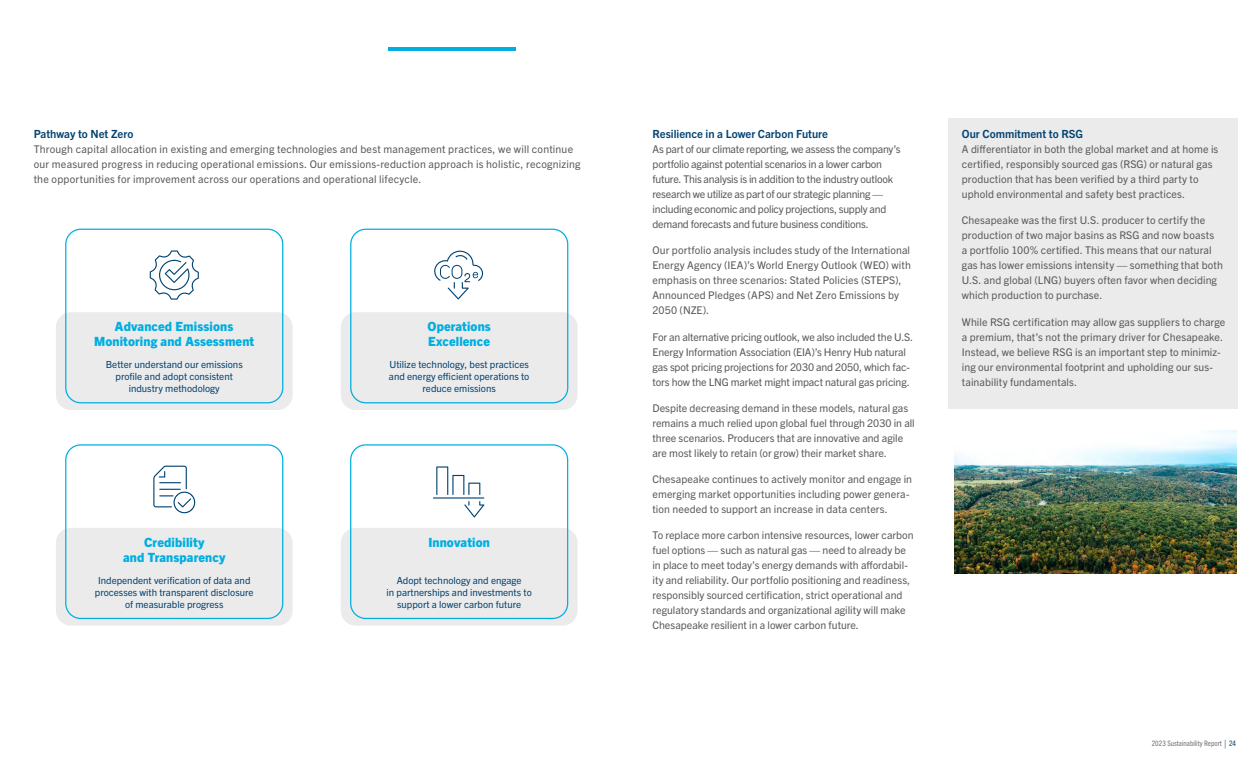
<style>
.page{position:relative;width:1260px;height:765px;background:#fff}
.page>*{position:absolute;margin:0;border:0;box-sizing:border-box;transform-origin:0 0}
.t1{font:800 12.75px/15.2px "Trade Gothic Next LT Pro";letter-spacing:.01em;color:#00aee0;text-align:center}
.t2{font:700 11.25px "Trade Gothic Next LT Pro";color:#004270}
.t3{font:10.62px/15px "Trade Gothic Next LT Pro";letter-spacing:.005em;color:#58595b}
.t4{font:10.62px/15px "Trade Gothic Next LT Pro";letter-spacing:-.02em;color:#58595b}
.t5{font:10.62px/15px "Trade Gothic Next LT Pro";letter-spacing:-.015em;color:#58595b}
.t6{font:9.75px/11.8px "Trade Gothic Next LT Pro";color:#004270;text-align:center}
.t7{font:condensed 7.5px "Trade Gothic Next LT Pro";color:#6e6f72}
.s1{font-size:11.25px}
.s2{color:#004270}
</style>
<div class="page">
<hr style="left:388px;top:47px;width:127px;height:4px;background:#00aee0">
<div style="left:949px;top:118px;width:289px;height:291px;background:#ebebec"></div>
<div style="left:56px;top:312px;width:237px;height:98px;background:#ebebec;border-radius:15px"></div>
<svg style="left:150px;top:250px;width:49px;height:50px"></svg>
<div style="left:65px;top:229px;width:218px;height:174px;border:1px solid #00aee0;border-radius:15px"></div>
<div style="left:56px;top:528px;width:237px;height:98px;background:#ebebec;border-radius:15px"></div>
<svg style="left:153px;top:466px;width:42px;height:47px"></svg>
<div style="left:65px;top:444px;width:218px;height:175px;border:1px solid #00aee0;border-radius:15px"></div>
<div style="left:341px;top:528px;width:237px;height:98px;background:#ebebec;border-radius:15px"></div>
<div style="left:350px;top:444px;width:218px;height:175px;border:1px solid #00aee0;border-radius:15px"></div>
<svg style="left:436px;top:466px;width:44px;height:29px"></svg>
<hr style="left:433px;top:497px;width:51px;height:2px;background:#004270">
<svg style="left:464px;top:501px;width:20px;height:16px"></svg>
<div style="left:341px;top:312px;width:237px;height:98px;background:#ebebec;border-radius:15px"></div>
<svg style="left:434px;top:251px;width:49px;height:48px"></svg>
<div style="left:350px;top:229px;width:218px;height:174px;border:1px solid #00aee0;border-radius:15px"></div>
<img style="left:955px;top:431px;width:281px;height:143px">
<p class="t2" style="left:34px;top:126px;width:101px">Pathway to Net Zero</p>
<p class="t3" style="left:34px;top:141px;width:548px">Through capital allocation in existing and emerging technologies and best management practices, we will continue our measured progress in reducing operational emissions. Our emissions-reduction approach is holistic, recognizing the opportunities for improvement across our operations and operational lifecycle.</p>
<p class="t1" style="left:94px;top:318px;width:162px">Advanced Emissions<br>Monitoring and Assessment</p>
<p class="t6" style="left:106px;top:358px;width:138px">Better understand our emissions profile and adopt consistent industry methodology</p>
<p class="t1" style="left:123px;top:533px;width:104px">Credibility<br>and Transparency</p>
<p class="t6" style="left:95px;top:574px;width:160px">Independent verification of data and processes with transparent disclosure of measurable progress</p>
<p class="t1" style="left:428px;top:318px;width:65px;text-align:left">Operations<br>Excellence</p>
<p class="t6" style="left:389px;top:358px;width:142px">Utilize technology, best practices and energy efficient operations to reduce emissions</p>
<p class="t1" style="left:428px;top:533px;width:63px">Innovation</p>
<p class="t6" style="left:387px;top:574px;width:147px">Adopt technology and engage<br>in partnerships and investments to support a lower carbon future</p>
<p class="t2" style="left:652px;top:126px;width:177px">Resilience in a Lower Carbon Future</p>
<p class="t4" style="left:652px;top:141px;width:249px">As part of our climate reporting, we assess the company’s portfolio against potential scenarios in a lower carbon future. This analysis is in addition to the industry outlook research we utilize as part of our strategic planning — including economic and policy projections, supply and demand forecasts and future business conditions.</p>
<p class="t3" style="left:652px;top:242px;width:260px">Our portfolio analysis includes study of the International Energy Agency (IEA)’s World Energy Outlook (WEO) with emphasis on three scenarios: Stated Policies (STEPS), Announced Pledges (APS) and Net Zero Emissions by 2050 (NZE).</p>
<p class="t5" style="left:652px;top:329px;width:260px">For an alternative pricing outlook, we also included the U.S.<br>Energy Information Association (EIA)’s Henry Hub natural gas spot pricing projections for 2030 and 2050, which fac&shy;tors how the LNG market might impact natural gas pricing.</p>
<p class="t3" style="left:652px;top:400px;width:264px">Despite decreasing demand in these models, natural gas remains a much relied upon global fuel through 2030 in all three scenarios. Producers that are innovative and agile are most likely to retain (or grow) their market share.</p>
<p class="t3" style="left:652px;top:471px;width:261px">Chesapeake continues to actively monitor and engage in emerging market opportunities including power genera&shy;tion needed to support an increase in data centers.</p>
<p class="t3" style="left:652px;top:527px;width:263px">To replace more carbon intensive resources, lower carbon fuel options — such as natural gas — need to already be in place to meet today’s energy demands with affordabil&shy;ity and reliability. Our portfolio positioning and readiness, responsibly sourced certification, strict operational and regulatory standards and organizational agility will make Chesapeake resilient in a lower carbon future.</p>
<p class="t2" style="left:962px;top:126px;width:123px">Our Commitment to RSG</p>
<p class="t3" style="left:962px;top:141px;width:258px">A differentiator in both the global market and at home is certified, responsibly sourced gas (RSG) or natural gas production that has been verified by a third party to uphold environmental and safety best practices.</p>
<p class="t3" style="left:962px;top:212px;width:263px">Chesapeake was the first U.S. producer to certify the production of two major basins as RSG and now boasts<br>a portfolio 100% certified. This means that our natural gas has lower emissions intensity — something that both U.S. and global (LNG) buyers often favor when deciding which production to purchase.</p>
<p class="t3" style="left:962px;top:314px;width:265px">While RSG certification may allow gas suppliers to charge a premium, that’s not the primary driver for Chesapeake.<br>Instead, we believe RSG is an important step to minimiz&shy;ing our environmental footprint and upholding our sus&shy;tainability fundamentals.</p>
<p class="t7" style="left:1152px;top:739px;width:86px">2023 Sustainability Report <span class="s1">|</span> <span class="s2">24</span></p>
</div>
